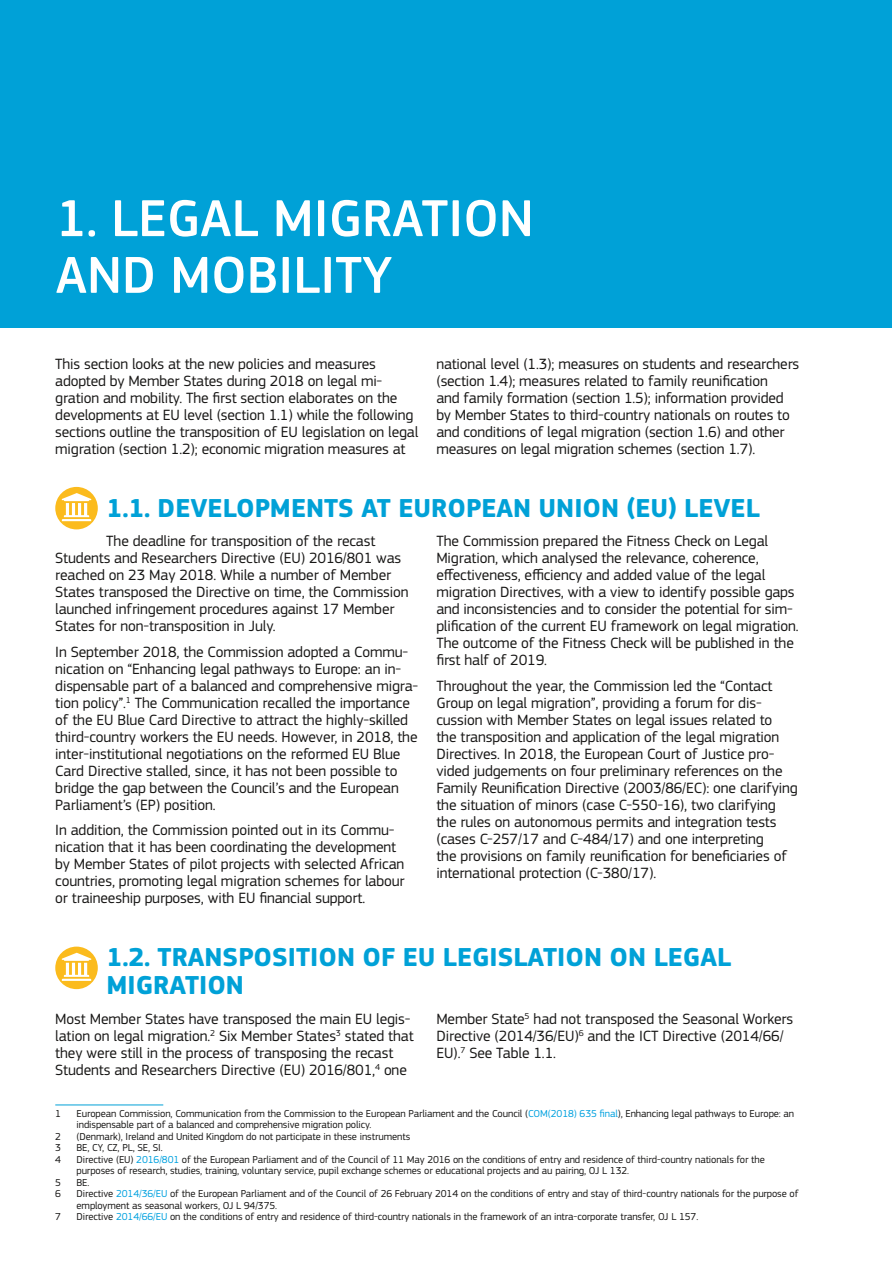
<style>
.page{position:relative;width:893px;height:1263px;background:#fff}
.page>*{position:absolute;margin:0;border:0;box-sizing:border-box;transform-origin:0 0}
.t1{font:500 54px/56.7px "EC Square Sans Pro";color:#fff}
.t2{font:700 27px/28.3px "EC Square Sans Pro";color:#00a1d7}
.t3{font:15.45px/17px "EC Square Sans Pro";letter-spacing:-.01em;color:#181716}
.t4{font:10.5px/11.6px "EC Square Sans Pro";letter-spacing:-.01em;color:#181716}
.s1{color:#00a1df}
</style>
<div class="page">
<div style="left:0;top:0;width:892px;height:328px;background:#00a1d7"></div>
<hr style="left:55px;top:1104px;width:108px;height:1px;background:#00a1d7">
<div style="left:55px;top:487px;width:43px;height:42px;background:#fbbb1d;border-radius:50%"></div>
<svg style="left:62px;top:493px;width:29px;height:28px"></svg>
<div style="left:55px;top:946px;width:43px;height:43px;background:#fbbb1d;border-radius:50%"></div>
<svg style="left:62px;top:953px;width:29px;height:28px"></svg>
<h1 class="t1" style="left:56px;top:191px;width:479px">1. LEGAL MIGRATION<br>AND MOBILITY</h1>
<p class="t3" style="left:55px;top:356px;width:365px">This section looks at the new policies and measures adopted by Member States during 2018 on legal mi&shy;gration and mobility. The first section elaborates on the developments at EU level (section 1.1) while the following sections outline the transposition of EU legislation on legal migration (section 1.2); economic migration measures at</p>
<p class="t3" style="left:436px;top:356px;width:364px">national level (1.3); measures on students and researchers (section 1.4); measures related to family reunification<br>and family formation (section 1.5); information provided by Member States to third-country nationals on routes to and conditions of legal migration (section 1.6) and other measures on legal migration schemes (section 1.7).</p>
<h2 class="t2" style="left:107px;top:494px;width:655px">1.1. DEVELOPMENTS AT EUROPEAN UNION (EU) LEVEL</h2>
<p class="t3" style="left:55px;top:533px;width:355px;text-indent:51px">The deadline for transposition of the recast Students and Researchers Directive (EU) 2016/801 was reached on 23 May 2018. While a number of Member States transposed the Directive on time, the Commission launched infringement procedures against 17 Member States for non-transposition in July.</p>
<p class="t3" style="left:55px;top:643px;width:365px">In September 2018, the Commission adopted a Commu&shy;nication on “Enhancing legal pathways to Europe: an in&shy;dispensable part of a balanced and comprehensive migra&shy;tion policy”.<sup>1</sup> The Communication recalled the importance of the EU Blue Card Directive to attract the highly-skilled third-country workers the EU needs. However, in 2018, the inter-institutional negotiations on the reformed EU Blue Card Directive stalled, since, it has not been possible to bridge the gap between the Council’s and the European Parliament’s (EP) position.</p>
<p class="t3" style="left:55px;top:822px;width:351px">In addition, the Commission pointed out in its Commu&shy;nication that it has been coordinating the development by Member States of pilot projects with selected African countries, promoting legal migration schemes for labour or traineeship purposes, with EU financial support.</p>
<p class="t3" style="left:436px;top:533px;width:364px">The Commission prepared the Fitness Check on Legal Migration, which analysed the relevance, coherence, effectiveness, efficiency and added value of the legal migration Directives, with a view to identify possible gaps and inconsistencies and to consider the potential for sim&shy;plification of the current EU framework on legal migration.<br>The outcome of the Fitness Check will be published in the first half of 2019.</p>
<p class="t3" style="left:436px;top:677px;width:363px">Throughout the year, the Commission led the “Contact Group on legal migration”, providing a forum for dis&shy;cussion with Member States on legal issues related to<br>the transposition and application of the legal migration Directives. In 2018, the European Court of Justice pro&shy;vided judgements on four preliminary references on the Family Reunification Directive (2003/86/EC): one clarifying the situation of minors (case C-550-16), two clarifying the rules on autonomous permits and integration tests (cases C-257/17 and C-484/17) and one interpreting<br>the provisions on family reunification for beneficiaries of international protection (C-380/17).</p>
<h2 class="t2" style="left:107px;top:943px;width:626px">1.2. TRANSPOSITION OF EU LEGISLATION ON LEGAL<br>MIGRATION</h2>
<p class="t3" style="left:55px;top:1010px;width:360px">Most Member States have transposed the main EU legis&shy;lation on legal migration.<sup>2</sup> Six Member States<sup>3</sup> stated that they were still in the process of transposing the recast Students and Researchers Directive (EU) 2016/801,<sup>4</sup> one</p>
<p class="t3" style="left:436px;top:1010px;width:358px">Member State<sup>5</sup> had not transposed the Seasonal Workers<br>Directive (2014/36/EU)<sup>6</sup> and the ICT Directive (2014/66/<br>EU).<sup>7</sup> See Table 1.1.</p>
<p class="t4" style="left:55px;top:1107px;width:7px">1</p>
<p class="t4" style="left:77px;top:1107px;width:719px">European Commission, Communication from the Commission to the European Parliament and the Council (<span class="s1">COM(2018) 635 final</span>), Enhancing legal pathways to Europe: an indispensable part of a balanced and comprehensive migration policy.</p>
<p class="t4" style="left:55px;top:1130px;width:7px">2</p>
<p class="t4" style="left:77px;top:1130px;width:335px">(Denmark), Ireland and United Kingdom do not participate in these instruments</p>
<p class="t4" style="left:55px;top:1142px;width:7px">3</p>
<p class="t4" style="left:77px;top:1142px;width:88px">BE, CY, CZ, PL, SE, SI.</p>
<p class="t4" style="left:55px;top:1153px;width:7px">4</p>
<p class="t4" style="left:77px;top:1153px;width:690px">Directive (EU) <span class="s1">2016/801</span> of the European Parliament and of the Council of 11 May 2016 on the conditions of entry and residence of third-country nationals for the purposes of research, studies, training, voluntary service, pupil exchange schemes or educational projects and au pairing, OJ L 132.</p>
<p class="t4" style="left:55px;top:1176px;width:7px">5</p>
<p class="t4" style="left:77px;top:1176px;width:14px">BE.</p>
<p class="t4" style="left:55px;top:1188px;width:7px">6</p>
<p class="t4" style="left:77px;top:1188px;width:724px">Directive <span class="s1">2014/36/EU</span> of the European Parliament and of the Council of 26 February 2014 on the conditions of entry and stay of third-country nationals for the purpose of employment as seasonal workers, OJ L 94/375.</p>
<p class="t4" style="left:55px;top:1211px;width:7px">7</p>
<p class="t4" style="left:77px;top:1211px;width:623px">Directive <span class="s1">2014/66/EU</span> on the conditions of entry and residence of third-country nationals in the framework of an intra-corporate transfer, OJ L 157.</p>
</div>
